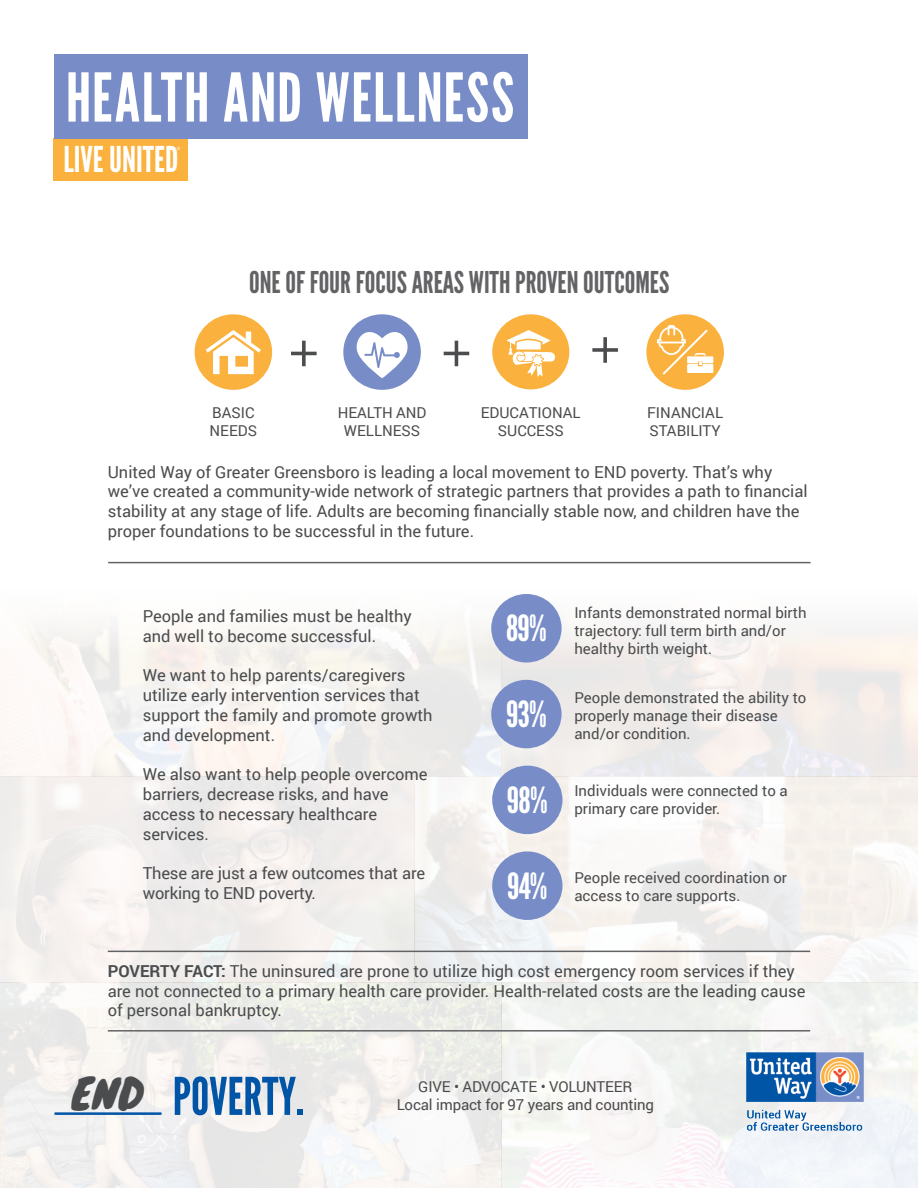
<style>
.page{position:relative;width:918px;height:1188px;background:#fff}
.page>*{position:absolute;margin:0;border:0;box-sizing:border-box;transform-origin:0 0}
.Headline_2a{font:67.05px "League Gothic";letter-spacing:.025em;color:#fff}
.t1{font:51.9px "League Gothic";color:#0155a7}
.t2{font:41.1px "Knewave";color:#4b4c4d}
.t3{font:36px "League Gothic";letter-spacing:-.02em;color:#fff}
.t4{font:35.55px "League Gothic";color:#fff}
.t5{font:30px "League Gothic";color:#636366}
.t6{font:16.5px/19.8px "Roboto";color:#4b4c4d}
.t7{font:15px/18px "Roboto";color:#4b4c4d}
.t8{font:4.5px "League Gothic";color:#fff}
.s1{font-weight:700}
</style>
<div class="page">
<hr style="left:55px;top:1112px;width:107px;height:3px;background:#0155a7">
<img style="left:746px;top:1052px;width:118px;height:82px">
<div style="left:54px;top:138px;width:134px;height:43px;background:#fbb13d"></div>
<div style="left:54px;top:54px;width:474px;height:84px;background:#788dc7"></div>
<hr style="left:108px;top:1030px;width:702px;height:2px;background:#636366">
<hr style="left:108px;top:951px;width:702px;height:1px;background:#636366">
<hr style="left:108px;top:562px;width:703px;height:1px;background:#636366">
<div style="left:491px;top:680px;width:71px;height:68px;background:#788dc7;border-radius:50%"></div>
<div style="left:491px;top:594px;width:71px;height:69px;background:#788dc7;border-radius:50%"></div>
<div style="left:492px;top:851px;width:71px;height:69px;background:#788dc7;border-radius:50%"></div>
<div style="left:492px;top:766px;width:71px;height:68px;background:#788dc7;border-radius:50%"></div>
<hr style="left:455px;top:341px;width:3px;height:25px;background:#4b4c4d">
<hr style="left:444px;top:352px;width:25px;height:3px;background:#4b4c4d">
<svg style="left:603px;top:337px;width:4px;height:26px"></svg>
<svg style="left:592px;top:348px;width:26px;height:4px"></svg>
<div style="left:343px;top:314px;width:78px;height:76px;background:#788dc7;border-radius:50%"></div>
<svg style="left:357px;top:332px;width:51px;height:46px"></svg>
<div style="left:195px;top:314px;width:77px;height:76px;background:#fbb13d;border-radius:50%"></div>
<svg style="left:206px;top:330px;width:55px;height:44px"></svg>
<div style="left:646px;top:314px;width:78px;height:76px;background:#fbb13d;border-radius:50%"></div>
<svg style="left:657px;top:325px;width:56px;height:50px"></svg>
<svg style="left:302px;top:341px;width:4px;height:25px"></svg>
<hr style="left:291px;top:352px;width:26px;height:3px;background:#4b4c4d">
<div style="left:492px;top:314px;width:77px;height:75px;background:#fbb13d;border-radius:50%"></div>
<svg style="left:501px;top:330px;width:60px;height:47px"></svg>
<p class="Headline_2a" style="left:66px;top:58px;width:450px">HEALTH AND WELLNESS</p>
<p class="t4" style="left:63px;top:138px;width:116px">LIVE UNITED</p>
<p class="t8" style="left:177px;top:145px;width:5px">®</p>
<p class="t5" style="left:249px;top:264px;width:422px">ONE OF FOUR FOCUS AREAS WITH PROVEN OUTCOMES</p>
<p class="t7" style="left:210px;top:403px;width:49px">BASIC<br>NEEDS</p>
<p class="t7" style="left:481px;top:403px;width:101px;text-align:center">EDUCATIONAL<br>SUCCESS</p>
<p class="t7" style="left:338px;top:403px;width:90px;text-align:center">HEALTH AND<br>WELLNESS</p>
<p class="t7" style="left:647px;top:403px;width:77px">FINANCIAL<br>STABILITY</p>
<p class="t6" style="left:108px;top:461px;width:701px">United Way of Greater Greensboro is leading a local movement to END poverty. That’s why we’ve created a community-wide network of strategic partners that provides a path to financial stability at any stage of life. Adults are becoming financially stable now, and children have the proper foundations to be successful in the future.</p>
<p class="t6" style="left:143px;top:605px;width:271px">People and families must be healthy and well to become successful.</p>
<p class="t6" style="left:143px;top:665px;width:291px">We want to help parents/caregivers utilize early intervention services that support the family and promote growth and development.</p>
<p class="t6" style="left:143px;top:764px;width:286px">We also want to help people overcome barriers, decrease risks, and have access to necessary healthcare services.</p>
<p class="t6" style="left:143px;top:863px;width:284px">These are just a few outcomes that are working to END poverty.</p>
<p class="t3" style="left:506px;top:607px;width:42px">89%</p>
<p class="t3" style="left:506px;top:693px;width:42px">93%</p>
<p class="t3" style="left:507px;top:779px;width:42px">98%</p>
<p class="t3" style="left:507px;top:865px;width:42px">94%</p>
<p class="t7" style="left:574px;top:603px;width:234px">Infants demonstrated normal birth trajectory: full term birth and/or healthy birth weight.</p>
<p class="t7" style="left:574px;top:688px;width:234px">People demonstrated the ability to properly manage their disease and/or condition.</p>
<p class="t7" style="left:574px;top:782px;width:215px">Individuals were connected to a</p>
<p class="t7" style="left:574px;top:800px;width:147px">primary care provider.</p>
<p class="t7" style="left:574px;top:868px;width:214px">People received coordination or access to care supports.</p>
<p class="t6" style="left:108px;top:960px;width:699px"><span class="s1">POVERTY FACT:</span> The uninsured are prone to utilize high cost emergency room services if they are not connected to a primary health care provider. Health-related costs are the leading cause of personal bankruptcy.</p>
<p class="t2" style="left:71px;top:1061px;width:73px">END</p>
<p class="t7" style="left:418px;top:1077px;width:216px">GIVE • ADVOCATE • VOLUNTEER</p>
<p class="t1" style="left:173px;top:1066px;width:133px">POVERTY.</p>
<p class="t7" style="left:397px;top:1095px;width:259px">Local impact for 97 years and counting</p>
</div>
